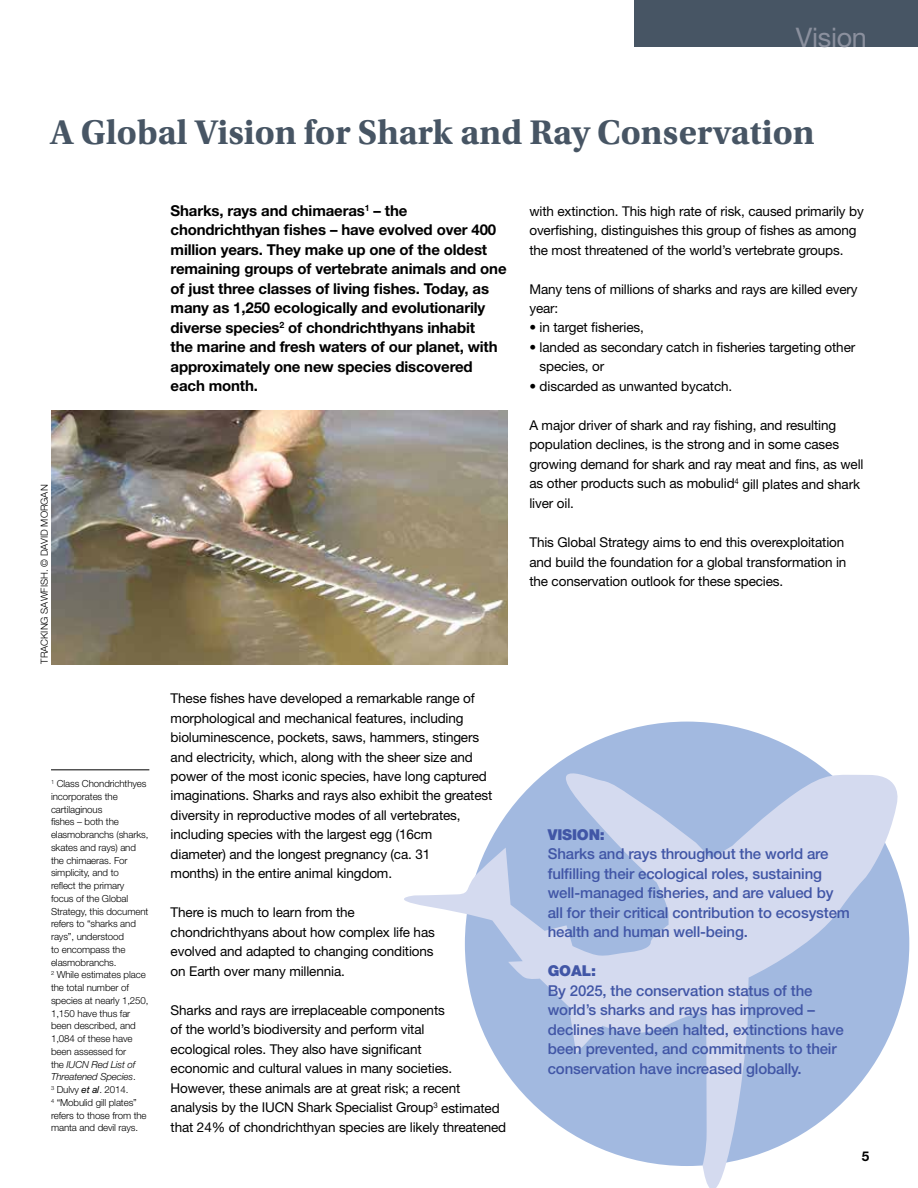
<style>
.page{position:relative;width:918px;height:1188px;background:#fff}
.page>*{position:absolute;margin:0;border:0;box-sizing:border-box;transform-origin:0 0}
.t1{font:700 36px "Utopia Std";color:#475564}
.t2{font:27px "Helvetica Neue LT Std";letter-spacing:-.01em;color:#8b909e}
.t3{font:500 15px/19.5px "Helvetica Neue LT Std";letter-spacing:-.01em;color:#4156a6}
.t4{font:700 15px/19.5px "Helvetica Neue LT Std";letter-spacing:-.01em;color:#000}
.t5{font:900 15px "Helvetica Neue LT Std";letter-spacing:-.01em;color:#4156a6}
.t6{font:13.5px/19.5px "Helvetica Neue LT Std";letter-spacing:-.01em;color:#000}
.t7{font:700 13.5px "Helvetica Neue LT Std";color:#000}
.t8{font:300 9.75px/12.8px "Helvetica Neue LT Std";letter-spacing:-.01em;color:#000}
.s1{font-style:italic}
.s2{font-weight:400;font-style:italic}
</style>
<div class="page">
<div style="left:635px;top:0;width:283px;height:47px;background:#475564"></div>
<div style="left:465px;top:722px;width:444px;height:444px;background:#a2b9e0;border-radius:50%"></div>
<svg style="left:404px;top:752px;width:500px;height:436px"></svg>
<img style="left:51px;top:411px;width:457px;height:253px">
<hr style="left:51px;top:770px;width:98px;height:1px;background:#000">
<h2 class="t2" style="left:796px;top:21px;width:73px">Vision</h2>
<h1 class="t1" style="left:50px;top:112px;width:766px">A Global Vision for Shark and Ray Conservation</h1>
<p class="t4" style="left:171px;top:200px;width:337px">Sharks, rays and chimaeras<sup>1</sup> – the chondrichthyan fishes – have evolved over 400 million years. They make up one of the oldest remaining groups of vertebrate animals and one of just three classes of living fishes. Today, as many as 1,250 ecologically and evolutionarily diverse species<sup>2</sup> of chondrichthyans inhabit<br>the marine and fresh waters of our planet, with approximately one new species discovered each month.</p>
<p class="t8" style="left:38px;top:664px;width:181px;rotate:-90deg">Tracking SAWFISH. © David Morgan</p>
<p class="t8" style="left:51px;top:777px;width:99px"><sup>1</sup> Class Chondrichthyes incorporates the cartilaginous<br>fishes – both the elasmobranchs (sharks, skates and rays) and the chimaeras. For simplicity, and to<br>reflect the primary focus of the Global<br>Strategy, this document refers to “sharks and rays”, understood<br>to encompass the elasmobranchs.<br><sup>2</sup> While estimates place the total number of species at nearly 1,250,<br>1,150 have thus far been described, and<br>1,084 of these have been assessed for<br>the <span class="s1">IUCN Red List of<br>Threatened Species</span>.<br><sup>3</sup> Dulvy <span class="s2">et al</span>. 2014.<br><sup>4</sup> “Mobulid gill plates” refers to those from the manta and devil rays.</p>
<p class="t6" style="left:171px;top:688px;width:323px">These fishes have developed a remarkable range of morphological and mechanical features, including bioluminescence, pockets, saws, hammers, stingers and electricity, which, along with the sheer size and power of the most iconic species, have long captured imaginations. Sharks and rays also exhibit the greatest diversity in reproductive modes of all vertebrates, including species with the largest egg (16cm<br>diameter) and the longest pregnancy (ca. 31<br>months) in the entire animal kingdom.</p>
<p class="t6" style="left:171px;top:903px;width:266px">There is much to learn from the chondrichthyans about how complex life has evolved and adapted to changing conditions on Earth over many millennia.</p>
<p class="t6" style="left:171px;top:1000px;width:337px">Sharks and rays are irreplaceable components<br>of the world’s biodiversity and perform vital<br>ecological roles. They also have significant<br>economic and cultural values in many societies.<br>However, these animals are at great risk; a recent analysis by the IUCN Shark Specialist Group<sup>3</sup> estimated that 24% of chondrichthyan species are likely threatened</p>
<p class="t6" style="left:529px;top:201px;width:336px">with extinction. This high rate of risk, caused primarily by overfishing, distinguishes this group of fishes as among the most threatened of the world’s vertebrate groups.</p>
<p class="t6" style="left:529px;top:279px;width:330px">Many tens of millions of sharks and rays are killed every year:</p>
<p class="t6" style="left:529px;top:318px;width:116px">• in target fisheries,</p>
<p class="t6" style="left:540px;top:337px;width:317px;text-indent:-10px">• landed as secondary catch in fisheries targeting other species, or</p>
<p class="t6" style="left:529px;top:376px;width:204px">• discarded as unwanted bycatch.</p>
<p class="t6" style="left:529px;top:415px;width:336px">A major driver of shark and ray fishing, and resulting population declines, is the strong and in some cases growing demand for shark and ray meat and fins, as well as other products such as mobulid<sup>4</sup> gill plates and shark liver oil.</p>
<p class="t6" style="left:529px;top:532px;width:319px">This Global Strategy aims to end this overexploitation and build the foundation for a global transformation in the conservation outlook for these species.</p>
<p class="t5" style="left:548px;top:825px;width:59px">VISION:</p>
<p class="t3" style="left:548px;top:844px;width:304px">Sharks and rays throughout the world are fulfilling their ecological roles, sustaining well-managed fisheries, and are valued by all for their critical contribution to ecosystem health and human well-being.</p>
<p class="t5" style="left:548px;top:962px;width:50px">GOAL:</p>
<p class="t3" style="left:548px;top:980px;width:298px">By 2025, the conservation status of the world’s sharks and rays has improved – declines have been halted, extinctions have been prevented, and commitments to their conservation have increased globally.</p>
<p class="t7" style="left:862px;top:1148px;width:9px">5</p>
</div>
